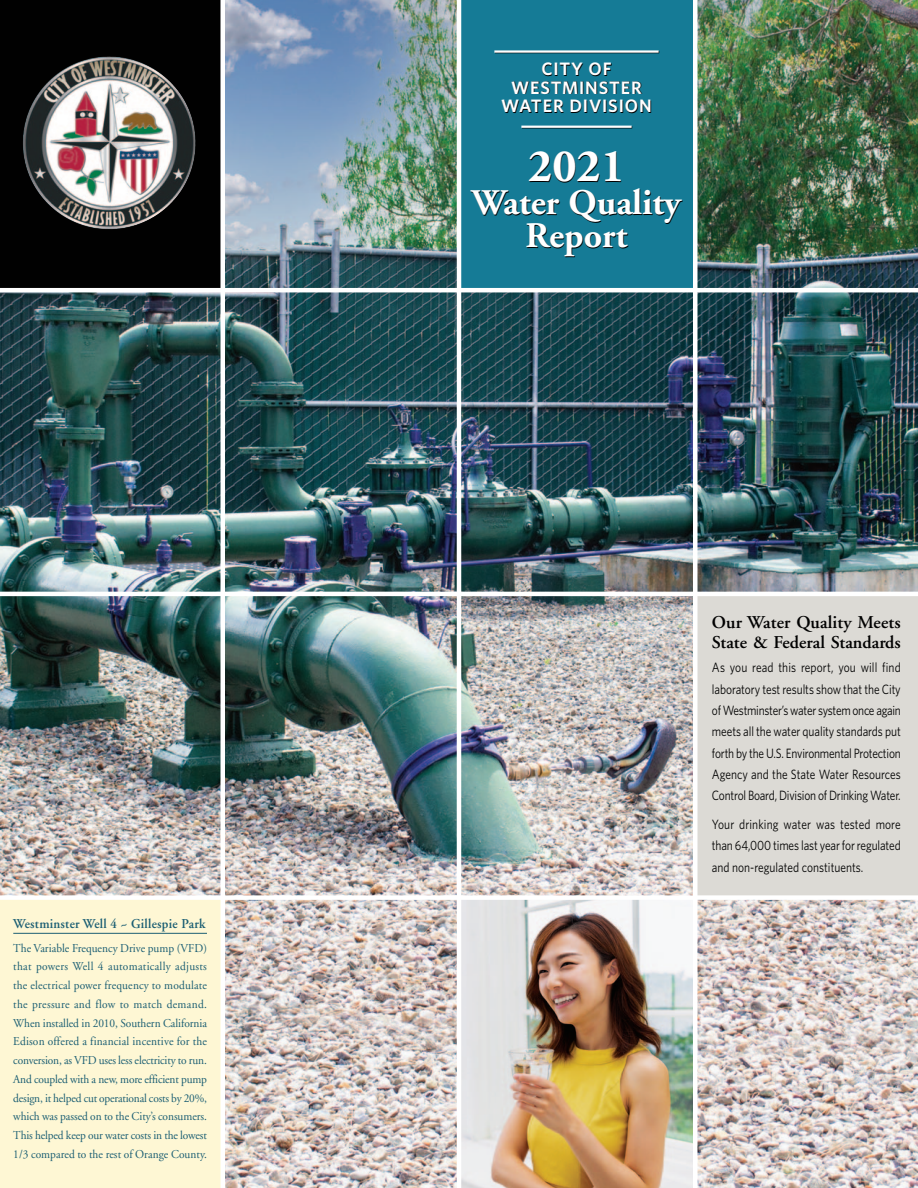
<style>
.page{position:relative;width:918px;height:1188px;background:#fff}
.page>*{position:absolute;margin:0;border:0;box-sizing:border-box;transform-origin:0 0}
.t1{font:700 46.5px "Adobe Garamond";color:#fff}
.t2{font:700 36px "Adobe Garamond";color:#fff}
.t3{font:600 18px/19.5px "Adobe Garamond";color:#010101}
.t4{font:600 18px/18.5px "Whitney";letter-spacing:.05em;color:#fff;text-align:center}
.t5{font:13.5px/21.3px "Whitney";letter-spacing:-.01em;color:#010101;text-align:justify;scale:.85 1}
.t6{font:600 13.5px "Adobe Garamond";letter-spacing:.02em;color:#1b5e73;scale:.95 1}
.t7{font:12px/18.8px "Adobe Garamond";letter-spacing:.005em;color:#1b5e73;text-align:justify;scale:.95 1}
</style>
<div class="page">
<img style="left:0;top:0;width:918px;height:1188px">
<svg style="left:0;top:0;width:220px;height:288px;background:#383535"></svg>
<img style="left:169px;top:81px;width:21px;height:31px">
<div style="left:695px;top:594px;width:223px;height:304px;background:#dcdad5"></div>
<div style="left:0;top:897px;width:223px;height:291px;background:#fef7d4"></div>
<hr style="left:13px;top:933px;width:194px;height:1px;background:#1b5e73">
<img style="left:461px;top:900px;width:232px;height:288px">
<div style="left:459px;top:0;width:237px;height:290px;background:#157b96"></div>
<div style="left:220px;top:0;width:5px;height:1188px;background:#fff"></div>
<hr style="left:457px;top:0;width:4px;height:1188px;background:#fff">
<div style="left:693px;top:0;width:5px;height:1188px;background:#fff"></div>
<hr style="left:0;top:288px;width:918px;height:4px;background:#fff">
<hr style="left:0;top:592px;width:918px;height:4px;background:#fff">
<div style="left:0;top:895px;width:918px;height:5px;background:#fff"></div>
<hr style="left:494px;top:50px;width:165px;height:3px;background:#fff">
<hr style="left:521px;top:126px;width:111px;height:2px;background:#fff">
<p class="t6" style="left:13px;top:919px;width:204px">Westminster Well 4 ~ Gillespie Park</p>
<p class="t7" style="left:13px;top:940px;width:205px">The Variable Frequency Drive pump (VFD) that powers Well 4 auto matic ally adjusts the electrical power frequency to modulate the pressure and flow to match demand.<br>When installed in 2010, Southern California Edison offered a financial incentive for the conver sion, as VFD uses less electricity to run.<br>And coupled with a new, more efficient pump design, it helped cut operational costs by 20%, which was passed on to the City’s consumers.<br>This helped keep our water costs in the lowest 1/3 compared to the rest of Orange County.</p>
<p class="t4" style="left:501px;top:61px;width:152px">CITY OF<br>WESTMINSTER<br>WATER DIVISION</p>
<p class="t1" style="left:528px;top:148px;width:98px">2021</p>
<p class="t2" style="left:472px;top:188px;width:211px">Water Quality</p>
<p class="t2" style="left:526px;top:221px;width:103px">Report</p>
<p class="t3" style="left:712px;top:614px;width:190px">Our Water Quality Meets<br>State &amp; Federal Standards</p>
<p class="t5" style="left:712px;top:658px;width:224px">As you read this report, you will find labora tory test results show that the City of Westminster’s water system once again meets all the water quality standards put forth by the U.S. Environ mental Protection Agency and the State Water Resources Control Board, Division of Drinking Water.</p>
<p class="t5" style="left:712px;top:815px;width:224px">Your drinking water was tested more than 64,000 times last year for regulated and non-regulated constituents.</p>
</div>
